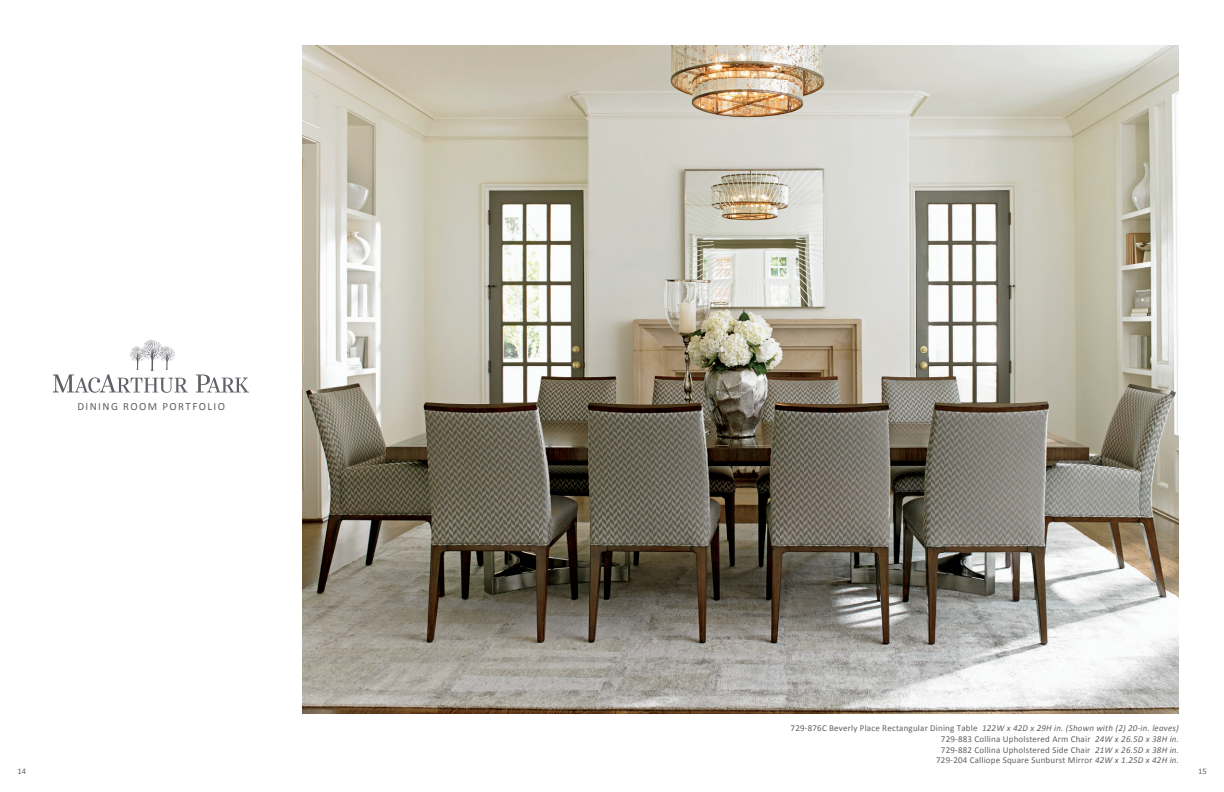
<style>
.page{position:relative;width:1224px;height:792px;background:#fff}
.page>*{position:absolute;margin:0;border:0;box-sizing:border-box;transform-origin:0 0}
.t1{font:11px "Calibri";letter-spacing:.13em;color:#5f6166}
.t2{font:9px "Calibri";letter-spacing:.02em;color:#5f6166}
.t3{font:8.5px "Calibri";color:#5f6166}
.s1{font-style:italic}
</style>
<div class="page">
<img style="left:303px;top:45px;width:876px;height:669px">
<img style="left:53px;top:339px;width:196px;height:54px">
<p class="t1" style="left:77px;top:399px;width:149px">DINING ROOM PORTFOLIO</p>
<p class="t2" style="left:791px;top:722px;width:390px">729-876C Beverly Place Rectangular Dining Table <span class="s1">122W x 42D x 29H in. (Shown with (2) 20-in. leaves)</span></p>
<p class="t2" style="left:941px;top:733px;width:239px">729-883 Collina Upholstered Arm Chair <span class="s1">24W x 26.5D x 38H in.</span></p>
<p class="t2" style="left:941px;top:744px;width:240px">729-882 Collina Upholstered Side Chair <span class="s1">21W x 26.5D x 38H in.</span></p>
<p class="t2" style="left:936px;top:754px;width:244px">729-204 Calliope Square Sunburst Mirror <span class="s1">42W x 1.25D x 42H in.</span></p>
<p class="t3" style="left:18px;top:766px;width:10px">14</p>
<p class="t3" style="left:1198px;top:766px;width:10px">15</p>
</div>
